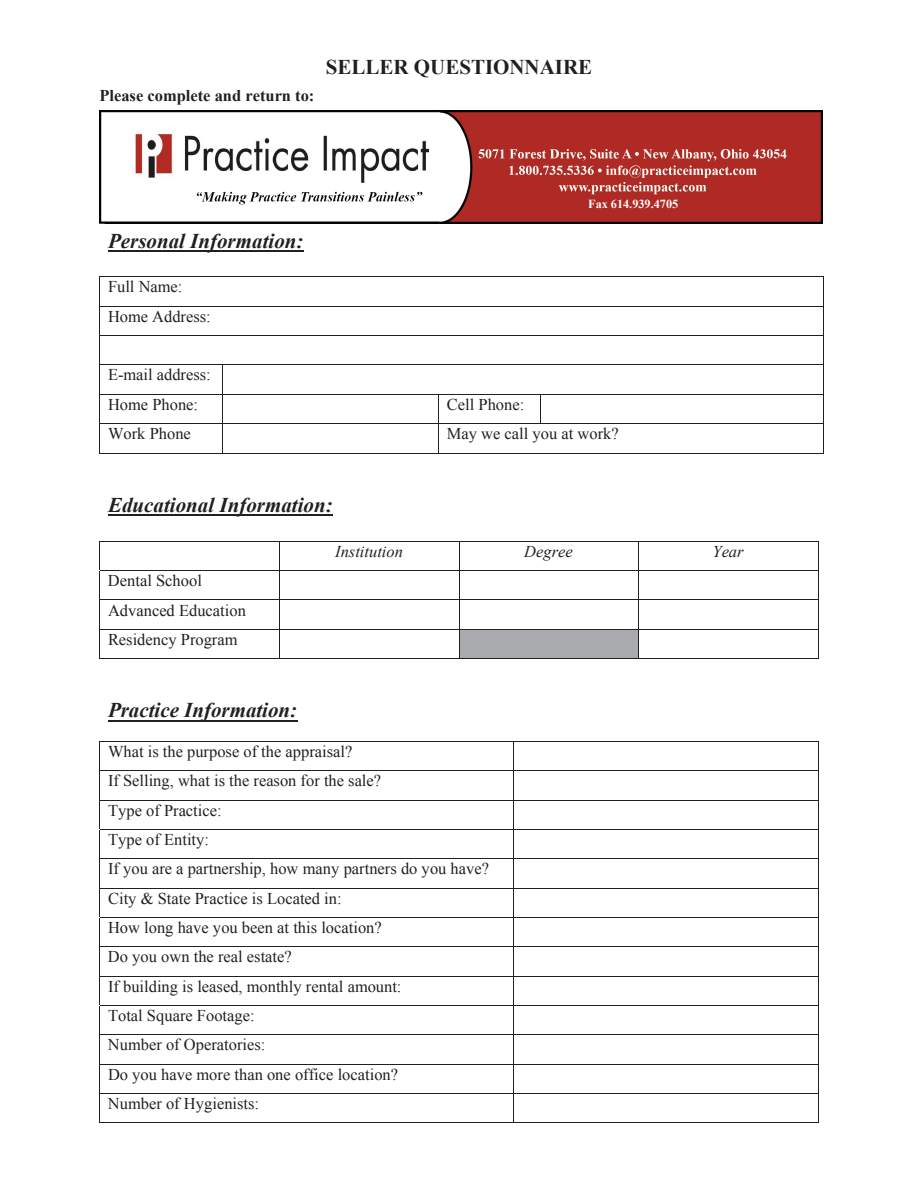
<style>
.page{position:relative;width:918px;height:1188px;background:#fff}
.page>*{position:absolute;margin:0;border:0;box-sizing:border-box;transform-origin:0 0}
.t1{font:italic 700 21px "Times New Roman";color:#231f20}
.t2{font:700 21px "Times New Roman";color:#231f20}
.t3{font:16.5px/29.4px "Times New Roman";color:#231f20}
.t4{font:700 16.5px "Times New Roman";color:#231f20}
.t5{font:italic 16.5px "Times New Roman";color:#231f20}
.t6{font:700 12.3px "Times New Roman";color:#fff}
</style>
<div class="page">
<hr style="left:108px;top:250px;width:196px;height:2px;background:#231f20">
<hr style="left:100px;top:276px;width:724px;height:1px;background:#231f20">
<hr style="left:100px;top:306px;width:724px;height:1px;background:#231f20">
<hr style="left:100px;top:335px;width:724px;height:1px;background:#231f20">
<hr style="left:100px;top:364px;width:724px;height:1px;background:#231f20">
<hr style="left:100px;top:394px;width:724px;height:1px;background:#231f20">
<svg style="left:222px;top:365px;width:1px;height:58px"></svg>
<svg style="left:438px;top:395px;width:1px;height:28px"></svg>
<svg style="left:540px;top:395px;width:1px;height:28px"></svg>
<svg style="left:823px;top:277px;width:1px;height:146px"></svg>
<hr style="left:100px;top:423px;width:724px;height:1px;background:#231f20">
<hr style="left:100px;top:424px;width:1px;height:30px;background:#231f20">
<hr style="left:100px;top:453px;width:122px;height:1px;background:#231f20">
<hr style="left:222px;top:424px;width:1px;height:30px;background:#231f20">
<hr style="left:223px;top:453px;width:215px;height:1px;background:#231f20">
<hr style="left:438px;top:424px;width:1px;height:30px;background:#231f20">
<hr style="left:439px;top:453px;width:384px;height:1px;background:#231f20">
<hr style="left:823px;top:424px;width:1px;height:30px;background:#231f20">
<hr style="left:108px;top:514px;width:225px;height:2px;background:#231f20">
<hr style="left:100px;top:541px;width:718px;height:1px;background:#231f20">
<hr style="left:100px;top:570px;width:718px;height:1px;background:#231f20">
<hr style="left:100px;top:599px;width:718px;height:1px;background:#231f20">
<hr style="left:100px;top:629px;width:718px;height:1px;background:#231f20">
<hr style="left:100px;top:658px;width:179px;height:1px;background:#231f20">
<svg style="left:279px;top:542px;width:1px;height:117px"></svg>
<hr style="left:280px;top:658px;width:179px;height:1px;background:#231f20">
<svg style="left:459px;top:542px;width:180px;height:117px"></svg>
<hr style="left:639px;top:658px;width:179px;height:1px;background:#231f20">
<svg style="left:818px;top:541px;width:1px;height:118px"></svg>
<hr style="left:108px;top:720px;width:190px;height:2px;background:#231f20">
<hr style="left:100px;top:741px;width:718px;height:1px;background:#231f20">
<hr style="left:100px;top:770px;width:718px;height:1px;background:#231f20">
<hr style="left:100px;top:800px;width:718px;height:1px;background:#231f20">
<hr style="left:100px;top:829px;width:718px;height:1px;background:#231f20">
<hr style="left:100px;top:858px;width:718px;height:1px;background:#231f20">
<hr style="left:100px;top:888px;width:718px;height:1px;background:#231f20">
<hr style="left:100px;top:917px;width:718px;height:1px;background:#231f20">
<hr style="left:100px;top:946px;width:718px;height:1px;background:#231f20">
<hr style="left:100px;top:976px;width:718px;height:1px;background:#231f20">
<hr style="left:100px;top:1005px;width:718px;height:1px;background:#231f20">
<hr style="left:100px;top:1034px;width:718px;height:1px;background:#231f20">
<hr style="left:100px;top:1064px;width:718px;height:1px;background:#231f20">
<hr style="left:100px;top:1093px;width:718px;height:1px;background:#231f20">
<hr style="left:100px;top:1122px;width:413px;height:1px;background:#231f20">
<svg style="left:513px;top:742px;width:1px;height:380px"></svg>
<hr style="left:513px;top:1122px;width:305px;height:1px;background:#231f20">
<svg style="left:818px;top:741px;width:1px;height:382px"></svg>
<img style="left:99px;top:110px;width:724px;height:114px">
<p class="t4" style="left:99px;top:84px;width:217px">Please complete and return to:</p>
<p class="t2" style="left:326px;top:53px;width:268px">SELLER QUESTIONNAIRE</p>
<p class="t1" style="left:108px;top:226px;width:197px">Personal Information:</p>
<p class="t3" style="left:108px;top:272px;width:104px">Full Name:<br>Home Address:</p>
<p class="t3" style="left:108px;top:360px;width:104px">E-mail address:<br>Home Phone:</p>
<p class="t6" style="left:588px;top:196px;width:92px">Fax 614.939.4705</p>
<p class="t3" style="left:447px;top:389px;width:79px">Cell Phone:</p>
<p class="t3" style="left:108px;top:419px;width:84px">Work Phone</p>
<p class="t3" style="left:447px;top:419px;width:173px">May we call you at work?</p>
<p class="t1" style="left:108px;top:490px;width:226px">Educational Information:</p>
<p class="t3" style="left:108px;top:566px;width:139px">Dental School<br>Advanced Education<br>Residency Program</p>
<p class="t5" style="left:335px;top:540px;width:69px">Institution</p>
<p class="t5" style="left:524px;top:540px;width:50px">Degree</p>
<p class="t5" style="left:713px;top:540px;width:33px">Year</p>
<p class="t1" style="left:108px;top:696px;width:191px">Practice Information:</p>
<p class="t3" style="left:108px;top:737px;width:383px">What is the purpose of the appraisal?<br>If Selling, what is the reason for the sale?<br>Type of Practice:<br>Type of Entity:<br>If you are a partnership, how many partners do you have?<br>City &amp; State Practice is Located in:<br>How long have you been at this location?<br>Do you own the real estate?<br>If building is leased, monthly rental amount:<br>Total Square Footage:<br>Number of Operatories:<br>Do you have more than one office location?<br>Number of Hygienists:</p>
</div>
